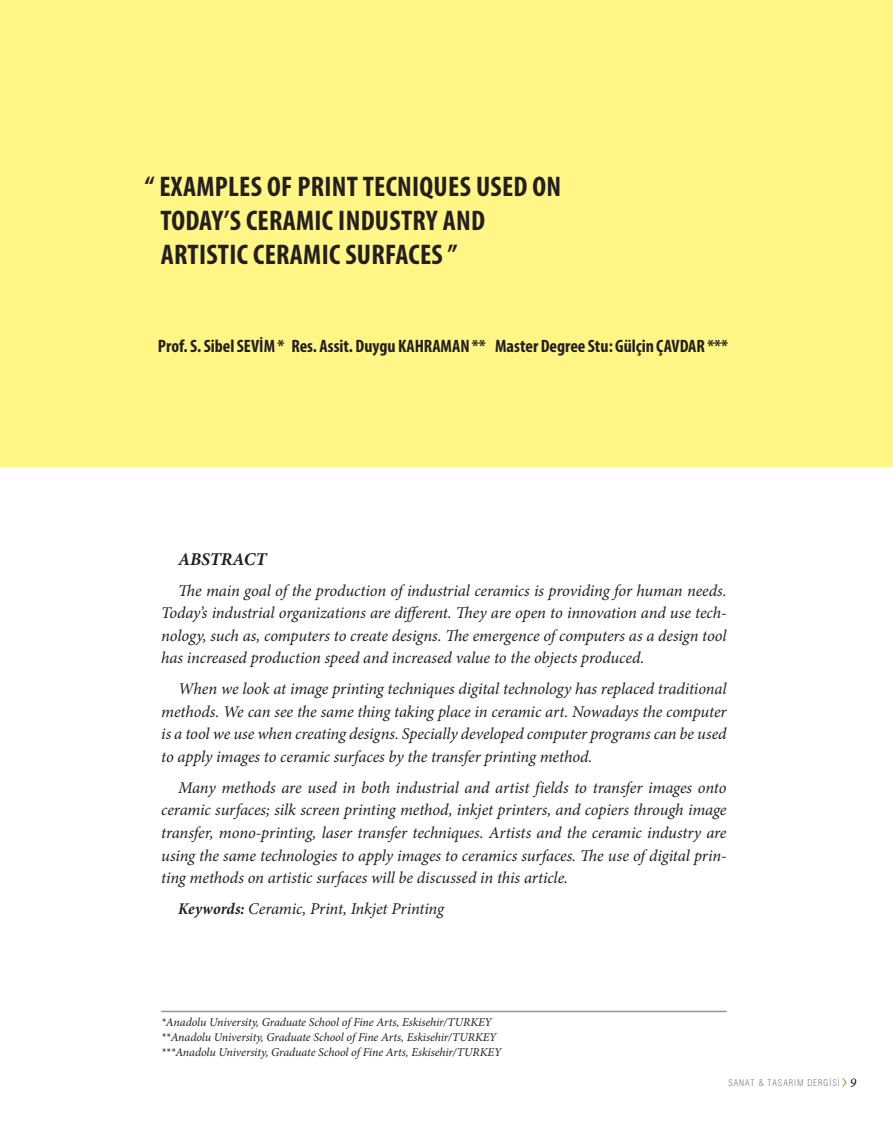
<style>
.page{position:relative;width:893px;height:1127px;background:#fff}
.page>*{position:absolute;margin:0;border:0;box-sizing:border-box;transform-origin:0 0}
.t1{font:700 condensed 28.5px/34.2px "Myriad Pro";letter-spacing:.01em;color:#231f20}
.t2{font:700 condensed 18px "Myriad Pro";color:#231f20}
.t3{font:italic 700 18px "Minion Pro";letter-spacing:-.005em;color:#231f20}
.t4{font:italic 16.5px/22.5px "Minion Pro";letter-spacing:-.005em;color:#231f20;text-align:justify}
.t5{font:italic 12px/15px "Minion Pro";letter-spacing:-.01em;color:#231f20}
.t6{font:300 condensed 9px "Helvetica";letter-spacing:.1em;color:#808285}
.s1{font-weight:700;font-stretch:condensed}
.s2{font-family:"Minion Pro";font-weight:500;font-style:italic;font-stretch:normal;font-size:13.5px;color:#231f20}
</style>
<div class="page">
<svg style="left:842px;top:1077px;width:5px;height:11px"></svg>
<div style="left:0;top:0;width:893px;height:466px;background:#fff685"></div>
<hr style="left:161px;top:1011px;width:566px;height:1px;background:#949698">
<p class="t1" style="left:160px;top:168px;width:402px;text-indent:-16px">“ EXAMPLES OF PRINT TECNIQUES USED ON<br>TODAY’S CERAMIC INDUSTRY AND<br>ARTISTIC CERAMIC SURFACES ”</p>
<p class="t2" style="left:158px;top:335px;width:572px">Prof. S. Sibel SEVİM * Res. Assit. Duygu KAHRAMAN ** Master Degree Stu: Gülçin ÇAVDAR ***</p>
<p class="t3" style="left:178px;top:546px;width:90px">ABSTRACT</p>
<p class="t4" style="left:161px;top:579px;width:567px;text-indent:17px">The main goal of the production of industrial ceramics is providing for human needs.<br>Today’s industrial organizations are different. They are open to innovation and use tech&shy;nology, such as, computers to create designs. The emergence of computers as a design tool has increased production speed and increased value to the objects produced.</p>
<p class="t4" style="left:161px;top:678px;width:567px;text-indent:17px">When we look at image printing techniques digital technology has replaced traditional methods. We can see the same thing taking place in ceramic art. Nowadays the computer is a tool we use when creating designs. Specially developed computer programs can be used to apply images to ceramic surfaces by the transfer printing method.</p>
<p class="t4" style="left:161px;top:776px;width:567px;text-indent:17px">Many methods are used in both industrial and artist fields to transfer images onto ceramic surfaces; silk screen printing method, inkjet printers, and copiers through image transfer, mono-printing, laser transfer techniques. Artists and the ceramic industry are using the same technologies to apply images to ceramics surfaces. The use of digital prin&shy;ting methods on artistic surfaces will be discussed in this article.</p>
<p class="t4" style="left:178px;top:897px;width:267px"><span class="s1">Keywords:</span> Ceramic, Print, Inkjet Printing</p>
<p class="t5" style="left:161px;top:1014px;width:342px">*Anadolu University, Graduate School of Fine Arts, Eskisehir/TURKEY **Anadolu University, Graduate School of Fine Arts, Eskisehir/TURKEY ***Anadolu University, Graduate School of Fine Arts, Eskisehir/TURKEY</p>
<p class="t6" style="left:728px;top:1078px;width:129px">SANAT &amp; TASARIM DERGİSİ <span class="s2">9</span></p>
</div>
